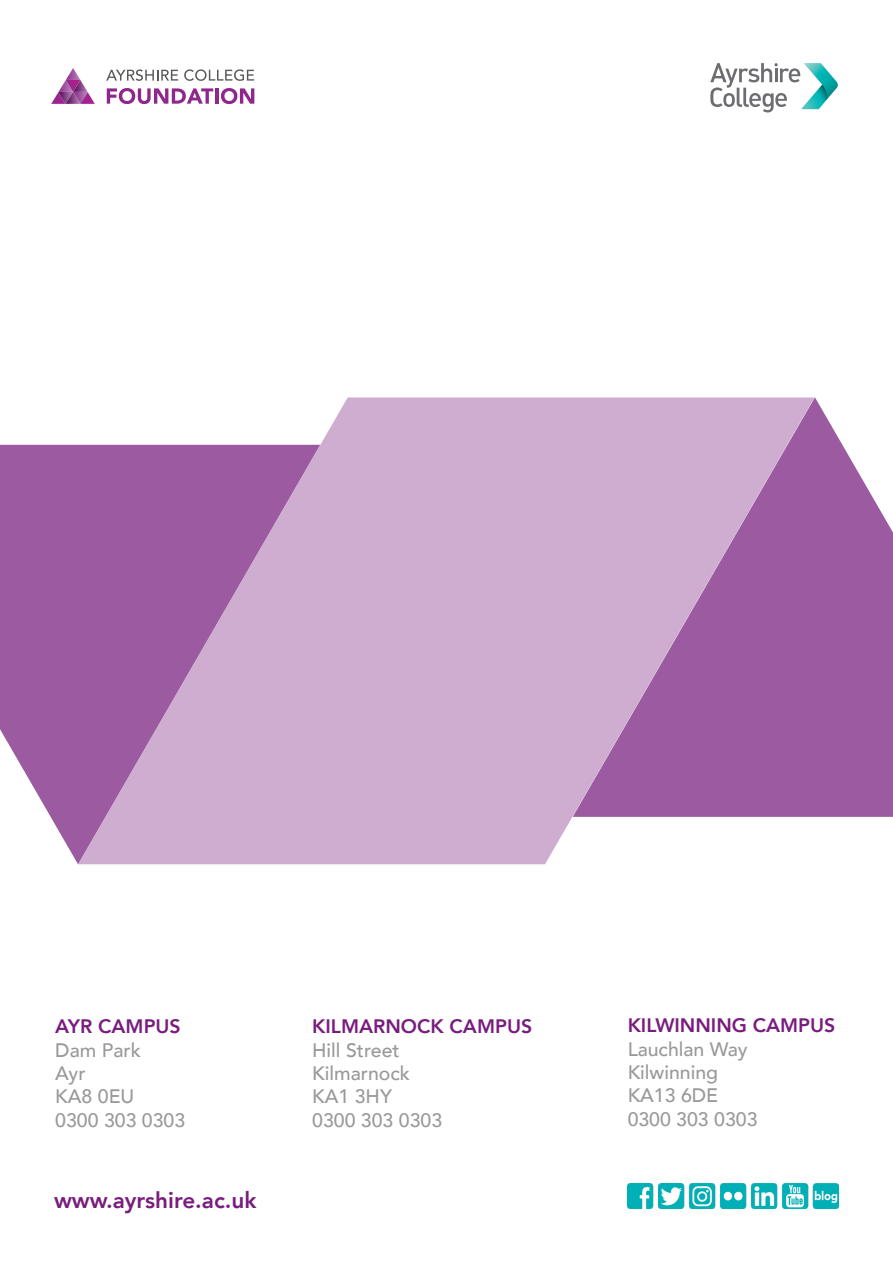
<style>
.page{position:relative;width:893px;height:1263px;background:#fff}
.page>*{position:absolute;margin:0;border:0;box-sizing:border-box;transform-origin:0 0}
.t1{font:800 22.5px "Avenir";color:#781d7d}
.t2{font:500 19.5px/23.4px "Avenir";color:#999}
.t3{font:800 19.5px "Avenir";color:#781d7d}
</style>
<div class="page">
<svg style="left:0;top:445px;width:78px;height:419px;fill:#9c5aa0"></svg>
<svg style="left:78px;top:397px;width:495px;height:467px;background:#c59fc8"></svg>
<svg style="left:573px;top:397px;width:320px;height:420px;background:#b27fb5"></svg>
<svg style="left:106px;top:69px;width:72px;height:12px"></svg>
<svg style="left:184px;top:69px;width:70px;height:12px"></svg>
<svg style="left:107px;top:88px;width:106px;height:16px"></svg>
<hr style="left:215px;top:88px;width:3px;height:16px;background:#8f288d">
<svg style="left:221px;top:88px;width:33px;height:16px"></svg>
<svg style="left:51px;top:68px;width:44px;height:36px"></svg>
<img style="left:628px;top:1183px;width:211px;height:26px">
<svg style="left:710px;top:63px;width:128px;height:49px"></svg>
<p class="t3" style="left:55px;top:1011px;width:127px">AYR CAMPUS</p>
<p class="t2" style="left:55px;top:1037px;width:131px">Dam Park<br>Ayr<br>KA8 0EU<br>0300 303 0303</p>
<p class="t1" style="left:54px;top:1183px;width:204px">www.ayrshire.ac.uk</p>
<p class="t3" style="left:312px;top:1011px;width:222px">KILMARNOCK CAMPUS</p>
<p class="t2" style="left:312px;top:1037px;width:131px">Hill Street<br>Kilmarnock<br>KA1 3HY<br>0300 303 0303</p>
<p class="t3" style="left:628px;top:1010px;width:209px">KILWINNING CAMPUS</p>
<p class="t2" style="left:628px;top:1036px;width:131px">Lauchlan Way<br>Kilwinning<br>KA13 6DE<br>0300 303 0303</p>
</div>
